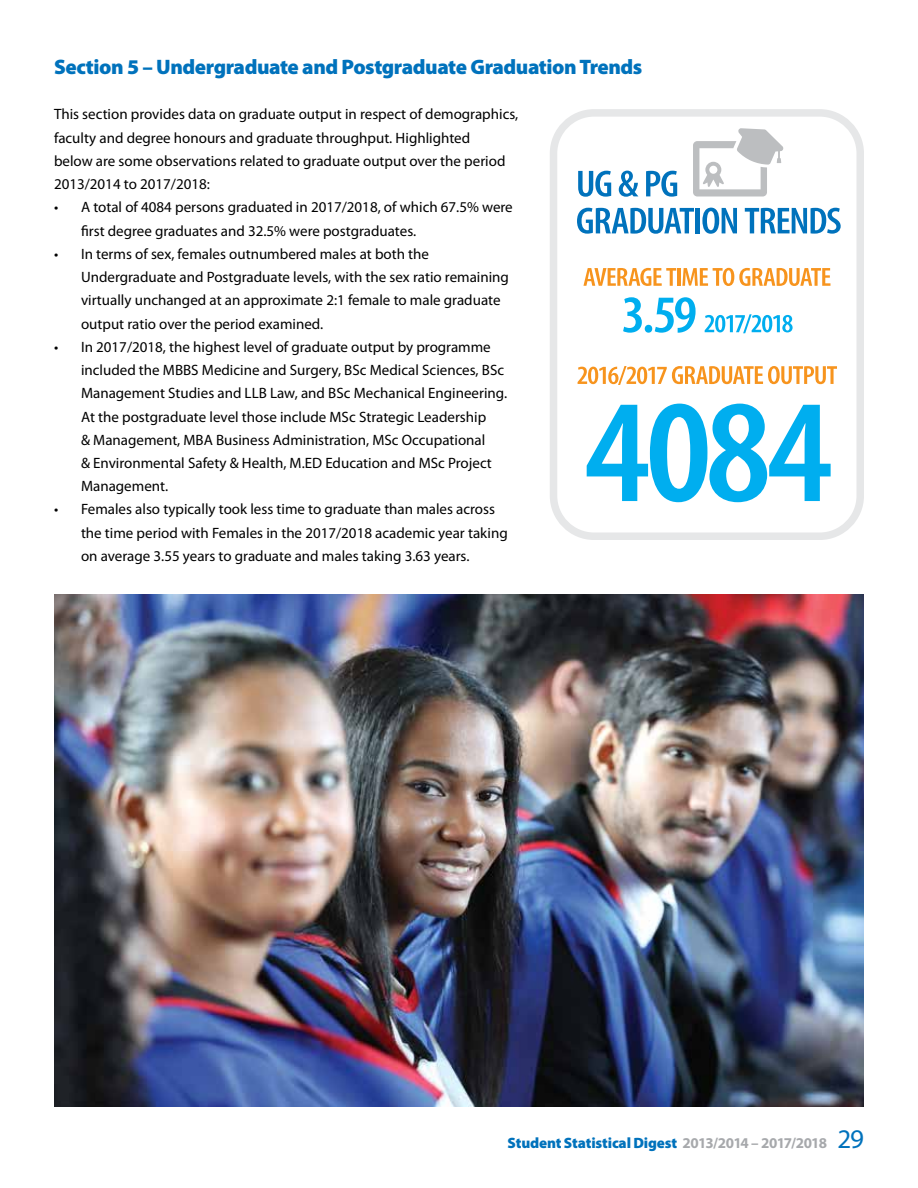
<style>
.page{position:relative;width:918px;height:1188px;background:#fff}
.page>*{position:absolute;margin:0;border:0;box-sizing:border-box;transform-origin:0 0}
.t1{font:900 21px "Myriad Pro";letter-spacing:-.02em;color:#0072bc}
.t2{font:15px/23.2px "Myriad Pro";color:#000}
.t3{font:900 15px "Myriad Pro";letter-spacing:-.01em;color:#0072bc}
.s1{font-weight:700;color:#a7a9ac}
.s2{font-weight:400;font-size:27px}
</style>
<div class="page">
<div style="left:550px;top:109px;width:314px;height:431px;border:8px solid #e6e7e8;border-radius:40px"></div>
<svg style="left:693px;top:128px;width:90px;height:68px"></svg>
<svg style="left:578px;top:171px;width:33px;height:26px"></svg>
<svg style="left:619px;top:171px;width:19px;height:26px"></svg>
<svg style="left:646px;top:171px;width:31px;height:26px"></svg>
<svg style="left:577px;top:208px;width:117px;height:26px"></svg>
<hr style="left:696px;top:208px;width:4px;height:25px;background:#0072bc">
<svg style="left:702px;top:208px;width:35px;height:26px"></svg>
<svg style="left:745px;top:208px;width:96px;height:26px"></svg>
<svg style="left:623px;top:297px;width:19px;height:36px"></svg>
<div style="left:645px;top:325px;width:7px;height:8px;background:#00aeef;border-radius:50%"></div>
<svg style="left:655px;top:297px;width:41px;height:36px"></svg>
<svg style="left:705px;top:314px;width:88px;height:19px"></svg>
<svg style="left:587px;top:404px;width:244px;height:98px"></svg>
<svg style="left:583px;top:268px;width:93px;height:18px"></svg>
<hr style="left:677px;top:268px;width:3px;height:18px;background:#f7941e">
<svg style="left:682px;top:268px;width:148px;height:18px"></svg>
<svg style="left:578px;top:366px;width:259px;height:19px"></svg>
<img style="left:54px;top:594px;width:810px;height:513px">
<h1 class="t1" style="left:54px;top:53px;width:590px">Section 5 – Undergraduate and Postgraduate Graduation Trends</h1>
<p class="t2" style="left:54px;top:102px;width:466px">This section provides data on graduate output in respect of demographics, faculty and degree honours and graduate throughput. Highlighted<br>below are some observations related to graduate output over the period 2013/2014 to 2017/2018:</p>
<p class="t2" style="left:81px;top:195px;width:433px;text-indent:-27px">• A total of 4084 persons graduated in 2017/2018, of which 67.5% were first degree graduates and 32.5% were postgraduates.</p>
<p class="t2" style="left:81px;top:242px;width:430px;text-indent:-27px">• In terms of sex, females outnumbered males at both the Undergraduate and Postgraduate levels, with the sex ratio remaining virtually unchanged at an approximate 2:1 female to male graduate output ratio over the period examined.</p>
<p class="t2" style="left:81px;top:335px;width:428px;text-indent:-27px">• In 2017/2018, the highest level of graduate output by programme included the MBBS Medicine and Surgery, BSc Medical Sciences, BSc Management Studies and LLB Law, and BSc Mechanical Engineering.<br>At the postgraduate level those include MSc Strategic Leadership<br>&amp; Management, MBA Business Administration, MSc Occupational<br>&amp; Environmental Safety &amp; Health, M.ED Education and MSc Project Management.</p>
<p class="t2" style="left:81px;top:498px;width:428px;text-indent:-27px">• Females also typically took less time to graduate than males across the time period with Females in the 2017/2018 academic year taking on average 3.55 years to graduate and males taking 3.63 years.</p>
<p class="t3" style="left:508px;top:1133px;width:358px">Student Statistical Digest <span class="s1">2013/2014 – 2017/2018</span> <span class="s2">29</span></p>
</div>
